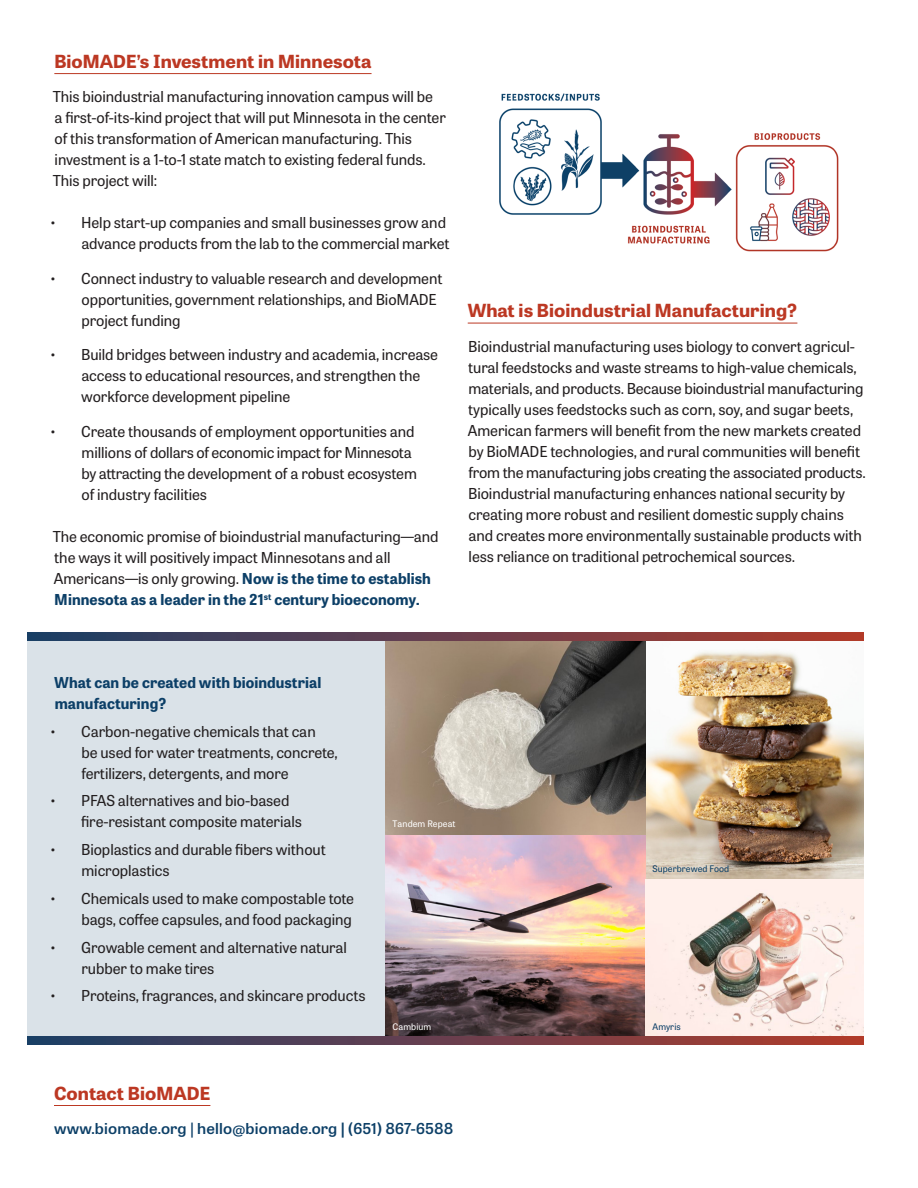
<style>
.page{position:relative;width:918px;height:1188px;background:#fff}
.page>*{position:absolute;margin:0;border:0;box-sizing:border-box;transform-origin:0 0}
.Main_Body_Text{font:700 18px "Tablet Gothic Wide";letter-spacing:.005em;color:#bc3823}
.Main_Body_Text-2{font:15px/21px "Tablet Gothic";letter-spacing:-.005em;color:#231f20}
.Main_Body_Text-3{font:600 15px "Tablet Gothic Wide";letter-spacing:.01em;color:#0c3f67}
.Main_Body_Text-4{font:700 15px/21px "Tablet Gothic";letter-spacing:.005em;color:#0c3f67}
.Main_Body_Text-5{font:9px "Tablet Gothic";letter-spacing:.01em;color:#0c3f67}
.Main_Body_Text-6{font:9px "Tablet Gothic";letter-spacing:.01em;color:#fff}
.s1{font-weight:700;color:#0c3f67}
.s2{font-weight:400}
</style>
<div class="page">
<div style="left:27px;top:640px;width:837px;height:396px;background:#dae2e8"></div>
<hr style="left:54px;top:1105px;width:156px;height:1px;background:#bc3823">
<hr style="left:54px;top:73px;width:318px;height:1px;background:#bc3823">
<hr style="left:468px;top:323px;width:329px;height:1px;background:#bc3823">
<img style="left:499px;top:93px;width:340px;height:159px">
<img style="left:646px;top:640px;width:218px;height:240px">
<img style="left:385px;top:640px;width:261px;height:396px">
<svg style="left:27px;top:632px;width:837px;height:8px;background:#673e4b"></svg>
<img style="left:646px;top:880px;width:218px;height:156px">
<svg style="left:27px;top:1036px;width:837px;height:8px;background:#673e4b"></svg>
<p class="Main_Body_Text" style="left:54px;top:48px;width:319px">BioMADE’s Investment in Minnesota</p>
<p class="Main_Body_Text-2" style="left:53px;top:85px;width:395px">This bioindustrial manufacturing innovation campus will be<br>a first-of-its-kind project that will put Minnesota in the center of this transformation of American manufacturing. This investment is a 1-to-1 state match to existing federal funds.<br>This project will:</p>
<p class="Main_Body_Text-2" style="left:50px;top:211px;width:401px;text-align:right">• Help start-up companies and small businesses grow and advance products from the lab to the commercial market</p>
<p class="Main_Body_Text-2" style="left:81px;top:267px;width:363px;text-indent:-32px">• Connect industry to valuable research and development opportunities, government relationships, and BioMADE project funding</p>
<p class="Main_Body_Text-2" style="left:81px;top:343px;width:358px;text-indent:-32px">• Build bridges between industry and academia, increase access to educational resources, and strengthen the workforce development pipeline</p>
<p class="Main_Body_Text-2" style="left:81px;top:420px;width:337px;text-indent:-32px">• Create thousands of employment opportunities and millions of dollars of economic impact for Minnesota by attracting the development of a robust ecosystem of industry facilities</p>
<p class="Main_Body_Text-2" style="left:53px;top:525px;width:388px">The economic promise of bioindustrial manufacturing—and the ways it will positively impact Minnesotans and all Americans—is only growing. <span class="s1">Now is the time to establish Minnesota as a leader in the 21</span><sup>st</sup> <span class="s1">century bioeconomy.</span></p>
<p class="Main_Body_Text" style="left:468px;top:297px;width:331px">What is Bioindustrial Manufacturing?</p>
<p class="Main_Body_Text-2" style="left:468px;top:335px;width:399px">Bioindustrial manufacturing uses biology to convert agricul&shy;tural feedstocks and waste streams to high-value chemicals, materials, and products. Because bioindustrial manufacturing typically uses feedstocks such as corn, soy, and sugar beets, American farmers will benefit from the new markets created by BioMADE technologies, and rural communities will benefit from the manufacturing jobs creating the associated products.<br>Bioindustrial manufacturing enhances national security by creating more robust and resilient domestic supply chains and creates more environmentally sustainable products with less reliance on traditional petrochemical sources.</p>
<p class="Main_Body_Text-4" style="left:54px;top:671px;width:269px">What can be created with bioindustrial manufacturing?</p>
<p class="Main_Body_Text-2" style="left:81px;top:720px;width:258px;text-indent:-32px">• Carbon-negative chemicals that can<br>be used for water treatments, concrete, fertilizers, detergents, and more</p>
<p class="Main_Body_Text-2" style="left:81px;top:790px;width:222px;text-indent:-31px">• PFAS alternatives and bio-based fire-resistant composite materials</p>
<p class="Main_Body_Text-2" style="left:81px;top:838px;width:246px;text-indent:-32px">• Bioplastics and durable fibers without microplastics</p>
<p class="Main_Body_Text-2" style="left:50px;top:887px;width:306px;text-align:right">• Chemicals used to make compostable tote bags, coffee capsules, and food packaging</p>
<p class="Main_Body_Text-2" style="left:81px;top:936px;width:267px;text-indent:-32px">• Growable cement and alternative natural rubber to make tires</p>
<p class="Main_Body_Text-2" style="left:50px;top:985px;width:317px">• Proteins, fragrances, and skincare products</p>
<p class="Main_Body_Text-6" style="left:393px;top:817px;width:65px">Tandem Repeat</p>
<p class="Main_Body_Text-6" style="left:393px;top:1020px;width:40px">Cambium</p>
<p class="Main_Body_Text" style="left:54px;top:1080px;width:158px">Contact BioMADE</p>
<p class="Main_Body_Text-3" style="left:54px;top:1118px;width:401px">www.biomade.org <span class="s2">|</span> hello@biomade.org | (651) 867-6588</p>
<p class="Main_Body_Text-5" style="left:652px;top:863px;width:78px">Superbrewed Food</p>
<p class="Main_Body_Text-5" style="left:652px;top:1021px;width:30px">Amyris</p>
</div>
